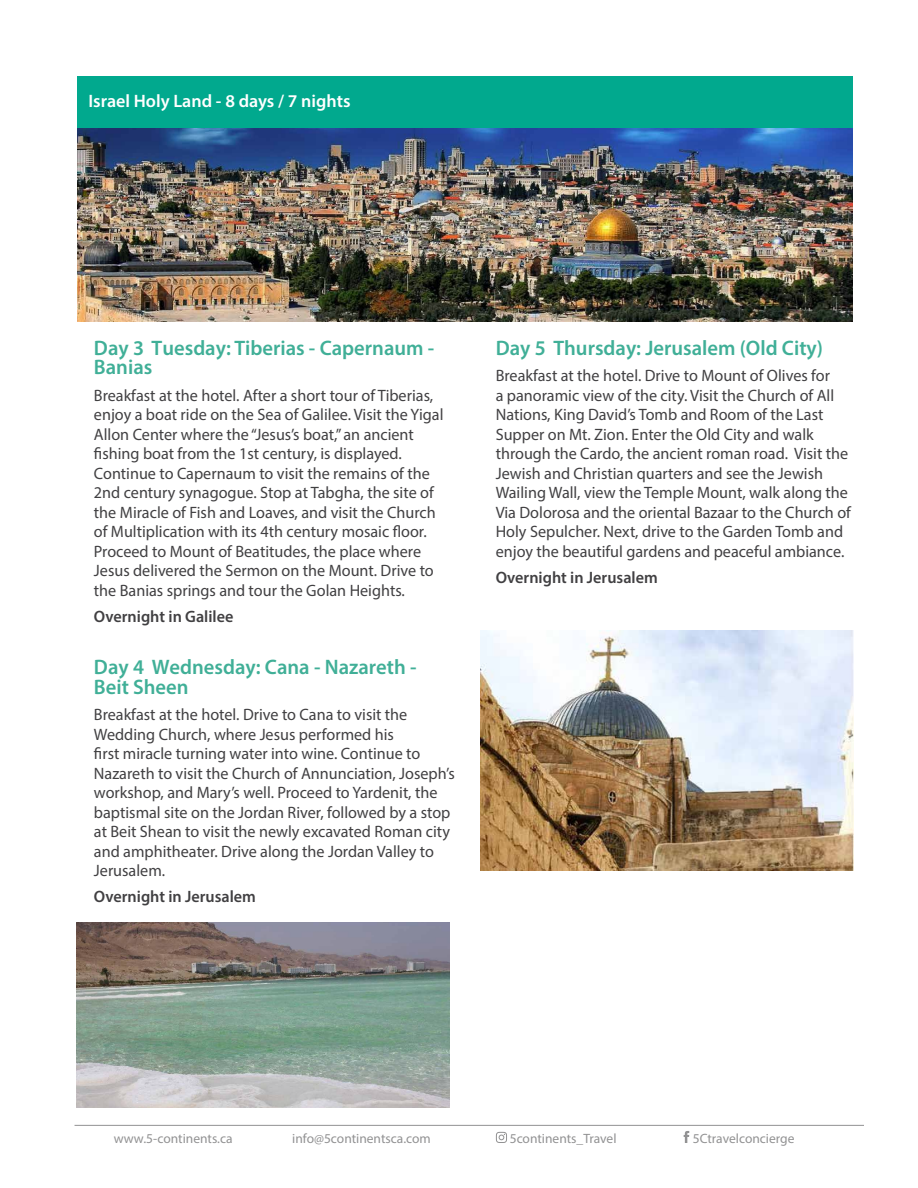
<style>
.page{position:relative;width:918px;height:1188px;background:#fff}
.page>*{position:absolute;margin:0;border:0;box-sizing:border-box;transform-origin:0 0}
.t1{font:600 21px/19.5px "Myriad Pro";color:#40af97}
.t2{font:600 18px "Myriad Pro";color:#fff}
.t3{font:16.5px/19.5px "Myriad Pro";color:#414042}
.t4{font:600 16.5px "Myriad Pro";color:#414042}
.t5{font:13.5px "Myriad Pro";color:#929293}
</style>
<div class="page">
<div style="left:77px;top:76px;width:776px;height:52px;background:#01a98e"></div>
<svg style="left:496px;top:1132px;width:11px;height:11px"></svg>
<svg style="left:684px;top:1131px;width:5px;height:12px"></svg>
<hr style="left:75px;top:1125px;width:789px;height:1px;background:#929293">
<img style="left:76px;top:922px;width:373px;height:186px">
<img style="left:481px;top:631px;width:373px;height:239px">
<img style="left:77px;top:128px;width:776px;height:194px">
<p class="t2" style="left:89px;top:90px;width:264px">Israel Holy Land - 8 days / 7 nights</p>
<p class="t1" style="left:94px;top:338px;width:342px">Day 3 Tuesday: Tiberias - Capernaum -<br>Banias</p>
<p class="t3" style="left:94px;top:385px;width:351px">Breakfast at the hotel. After a short tour of Tiberias, enjoy a boat ride on the Sea of Galilee. Visit the Yigal Allon Center where the “Jesus’s boat,” an ancient fishing boat from the 1st century, is displayed.<br>Continue to Capernaum to visit the remains of the 2nd century synagogue. Stop at Tabgha, the site of the Miracle of Fish and Loaves, and visit the Church of Multiplication with its 4th century mosaic floor.<br>Proceed to Mount of Beatitudes, the place where Jesus delivered the Sermon on the Mount. Drive to the Banias springs and tour the Golan Heights.</p>
<p class="t4" style="left:94px;top:606px;width:141px">Overnight in Galilee</p>
<p class="t1" style="left:94px;top:657px;width:324px">Day 4 Wednesday: Cana - Nazareth -<br>Beit Sheen</p>
<p class="t3" style="left:94px;top:705px;width:362px">Breakfast at the hotel. Drive to Cana to visit the Wedding Church, where Jesus performed his<br>first miracle turning water into wine. Continue to Nazareth to visit the Church of Annunciation, Joseph’s workshop, and Mary’s well. Proceed to Yardenit, the baptismal site on the Jordan River, followed by a stop at Beit Shean to visit the newly excavated Roman city and amphitheater. Drive along the Jordan Valley to Jerusalem.</p>
<p class="t4" style="left:94px;top:886px;width:164px">Overnight in Jerusalem</p>
<p class="t1" style="left:496px;top:338px;width:329px">Day 5 Thursday: Jerusalem (Old City)</p>
<p class="t3" style="left:496px;top:366px;width:357px">Breakfast at the hotel. Drive to Mount of Olives for<br>a panoramic view of the city. Visit the Church of All Nations, King David’s Tomb and Room of the Last Supper on Mt. Zion. Enter the Old City and walk through the Cardo, the ancient roman road. Visit the Jewish and Christian quarters and see the Jewish Wailing Wall, view the Temple Mount, walk along the Via Dolorosa and the oriental Bazaar to the Church of Holy Sepulcher. Next, drive to the Garden Tomb and enjoy the beautiful gardens and peaceful ambiance.</p>
<p class="t4" style="left:496px;top:567px;width:164px">Overnight in Jerusalem</p>
<p class="t5" style="left:114px;top:1130px;width:120px">www.5-continents.ca</p>
<p class="t5" style="left:292px;top:1130px;width:140px">info@5continentsca.com</p>
<p class="t5" style="left:510px;top:1130px;width:108px">5continents_Travel</p>
<p class="t5" style="left:693px;top:1130px;width:103px">5Ctravelconcierge</p>
</div>
